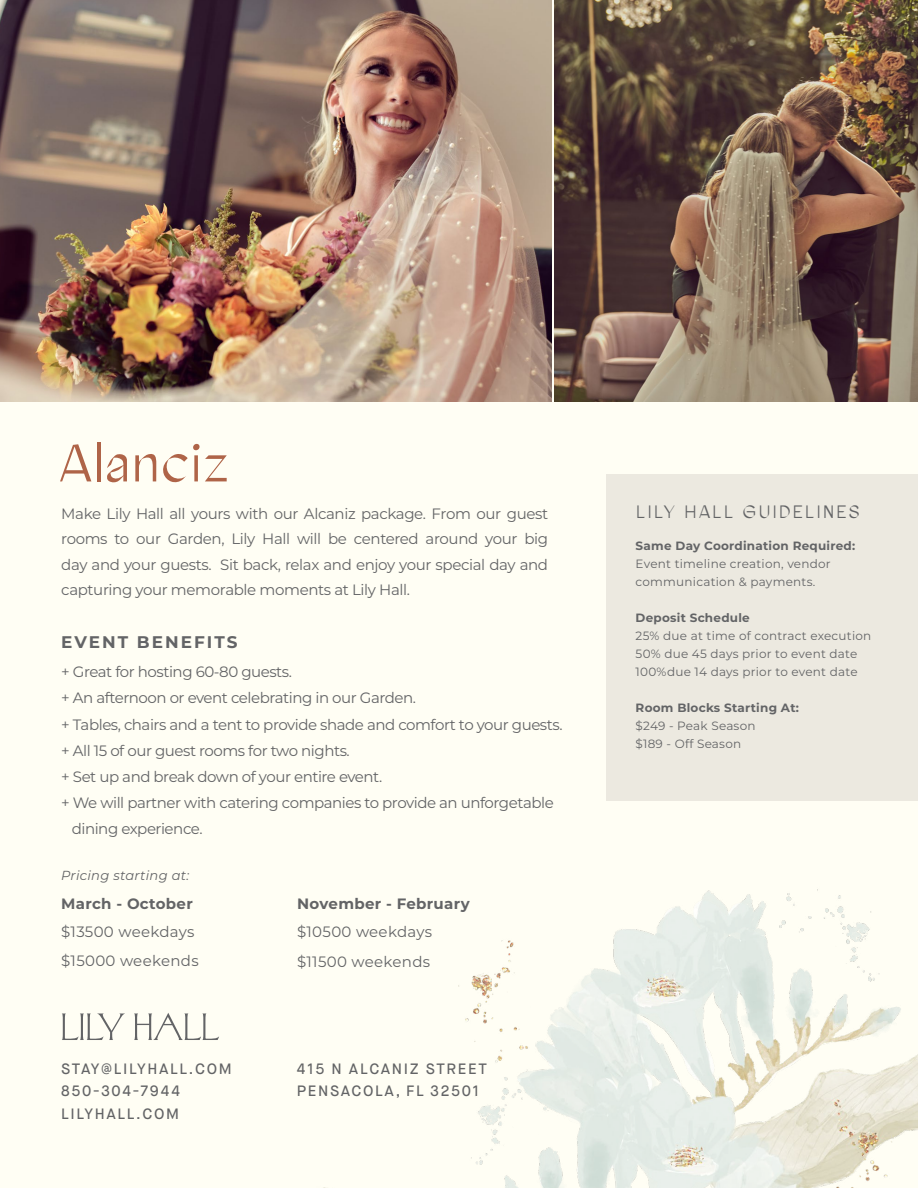
<style>
.page{position:relative;width:918px;height:1188px;background:#fffef4}
.page>*{position:absolute;margin:0;border:0;box-sizing:border-box;transform-origin:0 0}
.t1{font:52.2px "Agentur";letter-spacing:-.01em;color:#af6448}
.t2{font:18px "Agentur";letter-spacing:.1em;color:#636466}
.t3{font:700 16.8px "Montserrat";letter-spacing:.12em;color:#636466}
.t4{font:15px/25.5px "Montserrat";letter-spacing:-.03em;color:#636466;text-align:justify}
.t5{font:500 15px/22.5px "Maison Neue";letter-spacing:.11em;color:#636466}
.t6{font:15px/28.5px "Montserrat";letter-spacing:.02em;color:#636466}
.t7{font:700 15px "Montserrat";letter-spacing:.02em;color:#636466}
.t8{font:italic 13.05px "Montserrat";letter-spacing:.02em;color:#636466}
.t9{font:12px/18px "Montserrat";letter-spacing:.02em;color:#636466}
.t10{font:700 12px "Montserrat";letter-spacing:.02em;color:#636466}
</style>
<div class="page">
<img style="left:323px;top:889px;width:595px;height:299px">
<img style="left:0;top:0;width:551px;height:402px">
<img style="left:554px;top:0;width:364px;height:401px">
<div style="left:606px;top:474px;width:312px;height:326px;background:#ece9e0"></div>
<svg style="left:134px;top:1013px;width:85px;height:27px"></svg>
<svg style="left:62px;top:1013px;width:63px;height:27px"></svg>
<h1 class="t1" style="left:59px;top:431px;width:171px">Alanciz</h1>
<p class="t4" style="left:61px;top:500px;width:488px">Make Lily Hall all yours with our Alcaniz package. From our guest rooms to our Garden, Lily Hall will be centered around your big day and your guests. Sit back, relax and enjoy your special day and capturing your memorable moments at Lily Hall.</p>
<p class="t3" style="left:61px;top:629px;width:178px">EVENT BENEFITS</p>
<p class="t4" style="left:61px;top:658px;width:232px">+ Great for hosting 60-80 guests.</p>
<p class="t4" style="left:61px;top:685px;width:356px">+ An afternoon or event celebrating in our Garden.</p>
<p class="t4" style="left:61px;top:711px;width:503px">+ Tables, chairs and a tent to provide shade and comfort to your guests.</p>
<p class="t4" style="left:61px;top:737px;width:290px">+ All 15 of our guest rooms for two nights.</p>
<p class="t4" style="left:61px;top:763px;width:322px">+ Set up and break down of your entire event.</p>
<p class="t4" style="left:61px;top:790px;width:494px">+ We will partner with catering companies to provide an unforgetable</p>
<p class="t4" style="left:72px;top:816px;width:132px">dining experience.</p>
<p class="t8" style="left:61px;top:867px;width:129px">Pricing starting at:</p>
<p class="t7" style="left:61px;top:892px;width:133px">March - October</p>
<p class="t6" style="left:61px;top:917px;width:139px">$13500 weekdays $15000 weekends</p>
<p class="t7" style="left:297px;top:892px;width:174px">November - February</p>
<p class="t6" style="left:297px;top:916px;width:136px;line-height:30px">$10500 weekdays $11500 weekends</p>
<p class="t5" style="left:61px;top:1057px;width:172px">STAY@LILYHALL.COM<br>850-304-7944<br>LILYHALL.COM</p>
<p class="t5" style="left:297px;top:1057px;width:192px">415 N ALCANIZ STREET<br>PENSACOLA, FL 32501</p>
<p class="t2" style="left:636px;top:501px;width:225px">LILY HALL GUIDELINES</p>
<p class="t10" style="left:636px;top:537px;width:221px">Same Day Coordination Required:</p>
<p class="t9" style="left:636px;top:554px;width:197px">Event timeline creation, vendor communication &amp; payments.</p>
<p class="t10" style="left:636px;top:609px;width:116px">Deposit Schedule</p>
<p class="t9" style="left:636px;top:626px;width:237px">25% due at time of contract execution<br>50% due 45 days prior to event date<br>100%due 14 days prior to event date</p>
<p class="t10" style="left:636px;top:699px;width:165px">Room Blocks Starting At:</p>
<p class="t9" style="left:636px;top:716px;width:122px">$249 - Peak Season $189 - Off Season</p>
</div>
